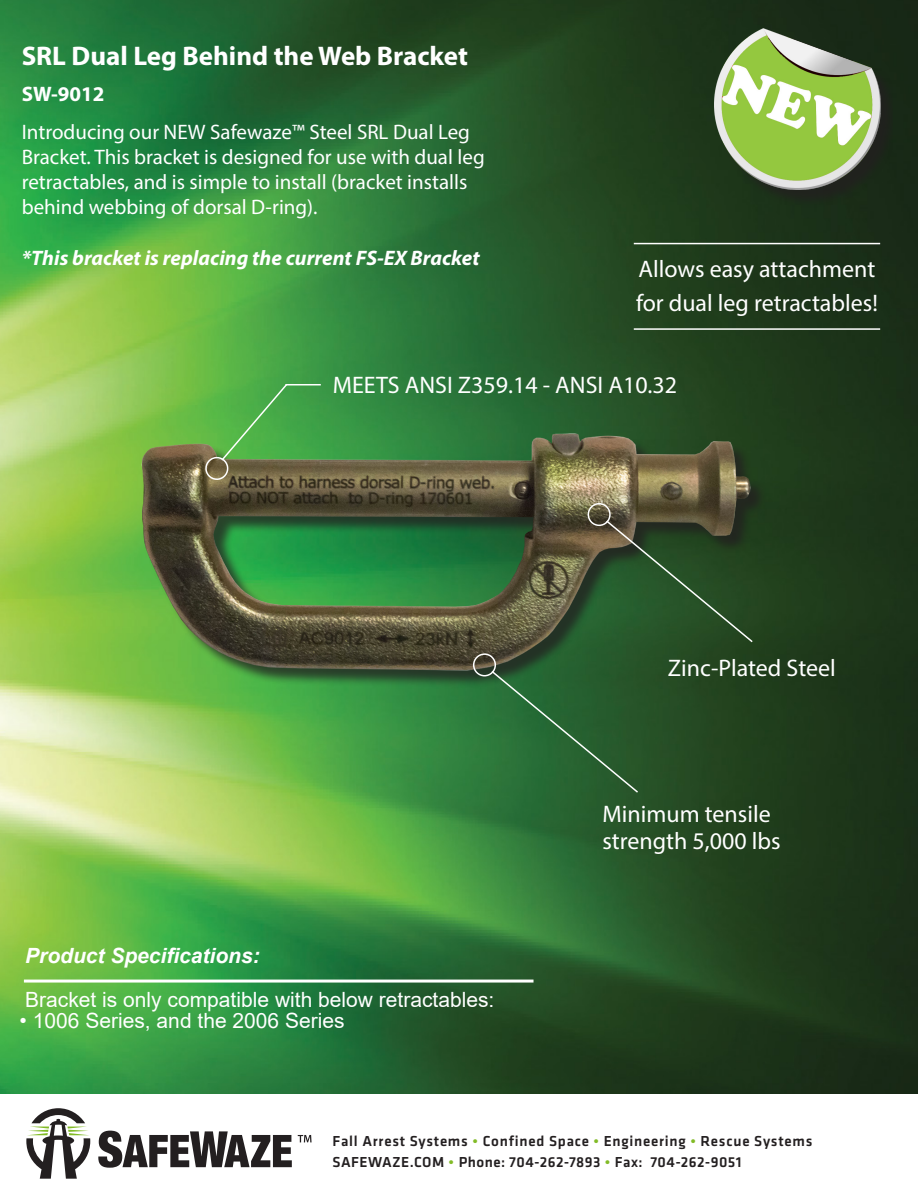
<style>
.page{position:relative;width:918px;height:1188px;background:#fff}
.page>*{position:absolute;margin:0;border:0;box-sizing:border-box;transform-origin:0 0}
.t1{font:700 27px "Myriad Pro";color:#fff}
.t2{font:24px/27px "Myriad Pro";color:#fff}
.t3{font:21px/25.2px "Myriad Pro";color:#fff}
.t4{font:21px "Arial";color:#fff}
.t5{font:italic 700 21px "Myriad Pro";color:#fff}
.t6{font:italic 700 21px "Arial";color:#fff}
.t7{font:700 21px "Myriad Pro";color:#fff}
.t8{font:500 15px/21px "Klavika";letter-spacing:.05em;color:#231f20}
.s1{color:#82bb27}
</style>
<div class="page">
<svg style="left:26px;top:1108px;width:64px;height:71px"></svg>
<svg style="left:98px;top:1131px;width:194px;height:37px"></svg>
<svg style="left:298px;top:1135px;width:14px;height:7px"></svg>
<img style="left:0;top:0;width:918px;height:1094px">
<img style="left:33px;top:252px;width:741px;height:494px">
<div style="left:473px;top:653px;width:23px;height:23px;border:2px solid #fff;border-radius:50%"></div>
<hr style="left:634px;top:328px;width:246px;height:2px;background:#fff">
<hr style="left:634px;top:243px;width:246px;height:1px;background:#fff">
<div style="left:717px;top:32px;width:175px;height:176px;background:#231f20;opacity:.75"></div>
<img style="left:715px;top:22px;width:165px;height:167px">
<svg style="left:490px;top:669px;width:150px;height:125px"></svg>
<div style="left:588px;top:503px;width:23px;height:23px;border:2px solid #fff;border-radius:50%"></div>
<svg style="left:605px;top:519px;width:149px;height:125px"></svg>
<svg style="left:205px;top:382px;width:84px;height:98px"></svg>
<hr style="left:285px;top:384px;width:36px;height:1px;background:#fff">
<hr style="left:24px;top:980px;width:510px;height:3px;background:#fff">
<p class="t1" style="left:22px;top:38px;width:448px">SRL Dual Leg Behind the Web Bracket</p>
<p class="t7" style="left:22px;top:80px;width:84px">SW-9012</p>
<p class="t3" style="left:22px;top:119px;width:465px">Introducing our NEW Safewaze™ Steel SRL Dual Leg Bracket. This bracket is designed for use with dual leg retractables, and is simple to install (bracket installs behind webbing of dorsal D-ring).</p>
<p class="t5" style="left:22px;top:244px;width:459px">*This bracket is replacing the current FS-EX Bracket</p>
<p class="t2" style="left:636px;top:251px;width:243px;line-height:34.5px">Allows easy attachment for dual leg retractables!</p>
<p class="t2" style="left:333px;top:371px;width:346px">MEETS ANSI Z359.14 - ANSI A10.32</p>
<p class="t2" style="left:668px;top:654px;width:169px">Zinc-Plated Steel</p>
<p class="t6" style="left:25px;top:942px;width:236px">Product Specifications:</p>
<p class="t4" style="left:25px;top:985px;width:471px">Bracket is only compatible with below retractables:</p>
<p class="t4" style="left:19px;top:1006px;width:327px">• 1006 Series, and the 2006 Series</p>
<p class="t2" style="left:602px;top:801px;width:180px">Minimum tensile strength 5,000 lbs</p>
<p class="t8" style="left:333px;top:1130px;width:481px">Fall Arrest Systems <span class="s1">•</span> Confined Space <span class="s1">•</span> Engineering <span class="s1">•</span> Rescue Systems<br>SAFEWAZE.COM <span class="s1">•</span> Phone: 704-262-7893 <span class="s1">•</span> Fax: 704-262-9051</p>
</div>
